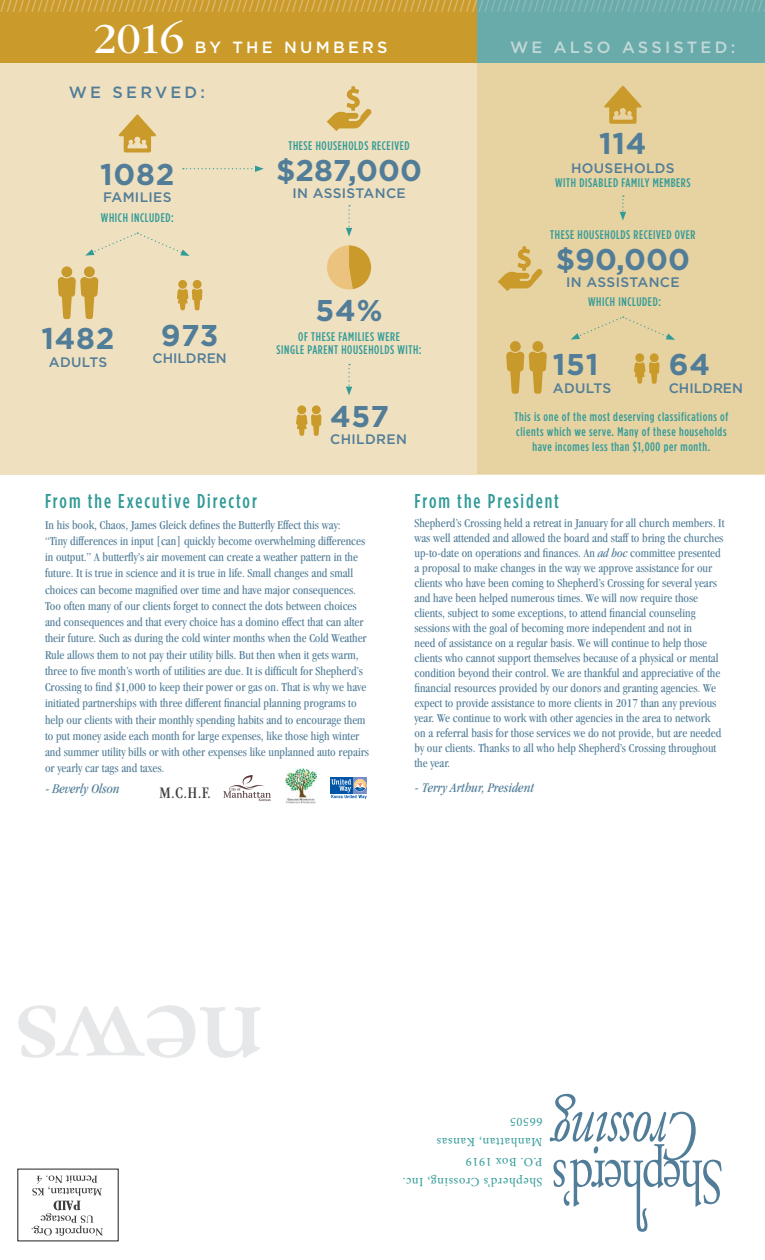
<style>
.page{position:relative;width:765px;height:1260px;background:#fff}
.page>*{position:absolute;margin:0;border:0;box-sizing:border-box;transform-origin:0 0}
.Body_Copy{font:45px "Garamond";color:#fff}
.Heading{font:700 30px "Gotham";letter-spacing:.025em;color:#517d98}
.Heading-2{font:500 20px "Gotham Condensed";letter-spacing:.1em;color:#319b98}
.t1{font:18.75px "Minion Pro";color:#e0c181}
.Body_Copy-2{font:condensed 16.75px "Garamond";color:#3e3e3f}
.Heading-3{font:500 16.25px "Gotham";letter-spacing:.2em;color:#c2d8d8}
.Body_Copy-3{font:500 16.25px "Gotham";letter-spacing:.2em;color:#fff}
.Heading-4{font:500 16.25px "Gotham";letter-spacing:.2em;color:#517d98}
.Heading-5{font:500 13.75px "Gotham";letter-spacing:.025em;color:#517d98}
.Body_Copy-4{font:italic condensed 13.75px "Garamond";color:#517d98}
.Heading-6{font:500 13.75px "Gotham";color:#517d98}
.Body_Copy-5{font:condensed 12.5px/15px "Garamond";color:#517d98}
.Heading-7{font:500 12.5px/15px "Gotham Condensed";letter-spacing:.05em;color:#319b98;text-align:center}
.Heading-8{font:12.5px/20px "Minion Pro";letter-spacing:.045em;color:#319b98}
.s1{color:#92bebd}
.s2{font-style:italic}
</style>
<div class="page">
<svg style="left:0;top:63px;width:765px;height:411px;background:#ebdab4"></svg>
<svg style="left:550px;top:1094px;width:172px;height:138px"></svg>
<img style="left:285px;top:768px;width:31px;height:36px">
<img style="left:224px;top:775px;width:46px;height:26px">
<div style="left:353px;top:777px;width:14px;height:17px;background:#788dc7"></div>
<div style="left:330px;top:777px;width:23px;height:17px;background:#0155a7"></div>
<svg style="left:331px;top:779px;width:36px;height:20px"></svg>
<svg style="left:32px;top:1175px;width:71px;height:61px"></svg>
<svg style="left:18px;top:1005px;width:243px;height:53px"></svg>
<div style="left:61px;top:266px;width:11px;height:11px;background:#c8992b;border-radius:50%"></div>
<svg style="left:58px;top:277px;width:40px;height:42px;background:#d7b565"></svg>
<div style="left:84px;top:266px;width:11px;height:11px;background:#c8992b;border-radius:50%"></div>
<div style="left:193px;top:280px;width:9px;height:9px;background:#ca9b2b;border-radius:50%"></div>
<div style="left:178px;top:280px;width:9px;height:9px;background:#ca9b2b;border-radius:50%"></div>
<svg style="left:177px;top:289px;width:25px;height:21px"></svg>
<svg style="left:327px;top:86px;width:44px;height:45px;background:#e1c78a"></svg>
<svg style="left:119px;top:115px;width:37px;height:37px"></svg>
<svg style="left:327px;top:245px;width:44px;height:44px;background:#dfba6d"></svg>
<svg style="left:183px;top:166px;width:81px;height:6px"></svg>
<div style="left:85px;top:232px;width:105px;height:24px;background:#efe0bf"></div>
<svg style="left:346px;top:205px;width:6px;height:32px"></svg>
<svg style="left:620px;top:195px;width:6px;height:26px"></svg>
<svg style="left:498px;top:246px;width:44px;height:45px;background:#dcbe77"></svg>
<div style="left:571px;top:316px;width:104px;height:24px;background:#e7d2a2"></div>
<div style="left:510px;top:341px;width:11px;height:11px;background:#c8992b;border-radius:50%"></div>
<svg style="left:506px;top:352px;width:41px;height:42px;background:#d4b05b"></svg>
<div style="left:532px;top:341px;width:11px;height:11px;background:#c8992b;border-radius:50%"></div>
<div style="left:650px;top:353px;width:9px;height:9px;background:#ca9b2b;border-radius:50%"></div>
<div style="left:635px;top:353px;width:9px;height:9px;background:#ca9b2b;border-radius:50%"></div>
<svg style="left:634px;top:362px;width:25px;height:22px"></svg>
<div style="left:312px;top:405px;width:9px;height:9px;background:#ca9b2b;border-radius:50%"></div>
<div style="left:297px;top:405px;width:9px;height:9px;background:#ca9b2b;border-radius:50%"></div>
<svg style="left:296px;top:414px;width:25px;height:22px"></svg>
<svg style="left:604px;top:86px;width:38px;height:38px"></svg>
<svg style="left:346px;top:364px;width:6px;height:31px"></svg>
<div style="left:0;top:0;width:765px;height:63px;background:#ca9a2a"></div>
<div style="left:478px;top:0;width:287px;height:63px;background:#69abaa"></div>
<p class="t1" style="left:0;top:-7px;width:765px">/////////////////////////////////////////////////////////////////////////////<span class="s1">//////////////////////////////////////////////</span></p>
<p class="Heading-3" style="left:510px;top:38px;width:227px">WE ALSO ASSISTED:</p>
<p class="Body_Copy" style="left:93px;top:16px;width:92px">2016</p>
<p class="Body_Copy-3" style="left:195px;top:38px;width:194px">BY THE NUMBERS</p>
<p class="Heading-4" style="left:69px;top:83px;width:138px">WE SERVED:</p>
<p class="Heading" style="left:100px;top:157px;width:76px">1082</p>
<p class="Heading-5" style="left:103px;top:190px;width:70px">FAMILIES</p>
<p class="Heading-7" style="left:101px;top:210px;width:74px">WHICH INCLUDED:</p>
<p class="Heading" style="left:41px;top:322px;width:75px">1482</p>
<p class="Heading-5" style="left:49px;top:354px;width:60px">ADULTS</p>
<p class="Heading" style="left:161px;top:318px;width:59px">973</p>
<p class="Heading-6" style="left:153px;top:351px;width:76px">CHILDREN</p>
<p class="Heading-7" style="left:288px;top:138px;width:123px">THESE HOUSEHOLDS RECEIVED</p>
<p class="Heading" style="left:276px;top:153px;width:147px">$287,000</p>
<p class="Heading-5" style="left:292px;top:186px;width:115px">IN ASSISTANCE</p>
<p class="Heading" style="left:316px;top:293px;width:68px">54%</p>
<p class="Heading-7" style="left:277px;top:330px;width:147px;line-height:12.5px">OF THESE FAMILIES WERE<br>SINGLE PARENT HOUSEHOLDS WITH:</p>
<p class="Heading" style="left:330px;top:399px;width:60px">457</p>
<p class="Heading-5" style="left:330px;top:431px;width:78px">CHILDREN</p>
<p class="Heading" style="left:599px;top:126px;width:49px">114</p>
<p class="Heading-5" style="left:571px;top:160px;width:105px">HOUSEHOLDS</p>
<p class="Heading-7" style="left:555px;top:174px;width:137px">WITH DISABLED FAMILY MEMBERS</p>
<p class="Heading-7" style="left:550px;top:226px;width:147px">THESE HOUSEHOLDS RECEIVED OVER</p>
<p class="Heading" style="left:556px;top:242px;width:136px">$90,000</p>
<p class="Heading-5" style="left:566px;top:275px;width:115px">IN ASSISTANCE</p>
<p class="Heading-7" style="left:588px;top:294px;width:74px">WHICH INCLUDED:</p>
<p class="Heading" style="left:553px;top:348px;width:47px">151</p>
<p class="Heading-5" style="left:553px;top:380px;width:60px">ADULTS</p>
<p class="Heading" style="left:669px;top:348px;width:43px">64</p>
<p class="Heading-6" style="left:669px;top:380px;width:76px">CHILDREN</p>
<p class="Heading-7" style="left:514px;top:409px;width:215px">This is one of the most deserving classifications of clients which we serve. Many of these households have incomes less than $1,000 per month.</p>
<p class="Heading-2" style="left:45px;top:490px;width:213px">From the Executive Director</p>
<p class="Body_Copy-5" style="left:45px;top:516px;width:326px;line-height:16.2px">In his book, Chaos, James Gleick defines the Butterfly Effect this way:<br>“Tiny differences in input [can] quickly become overwhelming differences in output.” A butterfly’s air movement can create a weather pattern in the future. It is true in science and it is true in life. Small changes and small choices can become magnified over time and have major consequences.<br>Too often many of our clients forget to connect the dots between choices and consequences and that every choice has a domino effect that can alter their future. Such as during the cold winter months when the Cold Weather Rule allows them to not pay their utility bills. But then when it gets warm, three to five month’s worth of utilities are due. It is difficult for Shepherd’s Crossing to find $1,000 to keep their power or gas on. That is why we have initiated partnerships with three different financial planning programs to help our clients with their monthly spending habits and to encourage them to put money aside each month for large expenses, like those high winter and summer utility bills or with other expenses like unplanned auto repairs or yearly car tags and taxes.</p>
<p class="Body_Copy-4" style="left:45px;top:781px;width:76px">- Beverly Olson</p>
<p class="Body_Copy-2" style="left:160px;top:783px;width:53px">M.C.H.F.</p>
<p class="Heading-2" style="left:415px;top:490px;width:146px">From the President</p>
<p class="Body_Copy-5" style="left:415px;top:516px;width:311px">Shepherd’s Crossing held a retreat in January for all church members. It was well attended and allowed the board and staff to bring the churches up-to-date on operations and finances. An <span class="s2">ad hoc</span> committee presented a proposal to make changes in the way we approve assistance for our clients who have been coming to Shepherd’s Crossing for several years and have been helped numerous times. We will now require those clients, subject to some exceptions, to attend financial counseling sessions with the goal of becoming more independent and not in<br>need of assistance on a regular basis. We will continue to help those clients who cannot support themselves because of a physical or mental condition beyond their control. We are thankful and appreciative of the financial resources provided by our donors and granting agencies. We expect to provide assistance to more clients in 2017 than any previous year. We continue to work with other agencies in the area to network on a referral basis for those services we do not provide, but are needed by our clients. Thanks to all who help Shepherd’s Crossing throughout the year.</p>
<p class="Body_Copy-4" style="left:415px;top:780px;width:121px">- Terry Arthur, President</p>
<p class="Heading-8" style="left:542px;top:1152px;width:107px;rotate:-180deg">Manhattan, Kansas<br>66505</p>
<p class="Heading-8" style="left:542px;top:1172px;width:78px;rotate:-180deg">P.O. Box 1919</p>
<p class="Heading-8" style="left:542px;top:1192px;width:141px;rotate:-180deg">Shepherd’s Crossing, Inc.</p>
</div>
